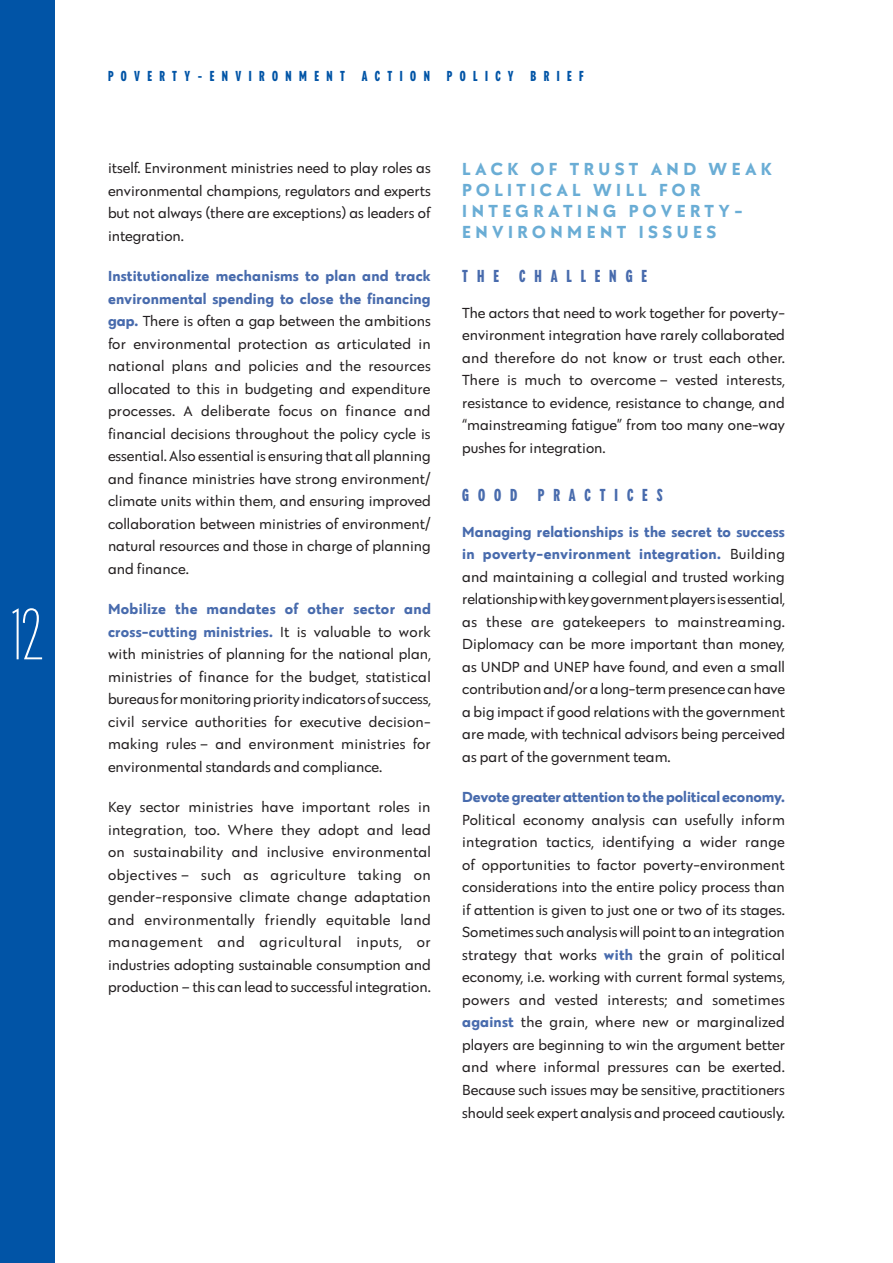
<style>
.page{position:relative;width:893px;height:1263px;background:#fff}
.page>*{position:absolute;margin:0;border:0;box-sizing:border-box;transform-origin:0 0}
.t1{font:100 condensed 75px "Galatea";color:#fff}
.t2{font:700 18px/21px "Galatea";letter-spacing:.25em;color:#6aadd5}
.t3{font:700 condensed 18px "Galatea";letter-spacing:.5em;color:#486bad}
.t4{font:15px/22.5px "Galatea";color:#231f20;text-align:justify}
.t5{font:700 15px "Galatea";letter-spacing:-.005em;color:#486bad}
.t6{font:700 condensed 15px "Galatea";letter-spacing:.5em;color:#0154a6}
.s1{font-weight:700;color:#486bad}
</style>
<div class="page">
<div style="left:0;top:0;width:55px;height:1263px;background:#0154a6"></div>
<h1 class="t1" style="left:12px;top:586px;width:32px">12</h1>
<p class="t6" style="left:108px;top:66px;width:477px">POVERTY-ENVIRONMENT ACTION POLICY BRIEF</p>
<p class="t4" style="left:108px;top:156px;width:324px">itself. Environment ministries need to play roles as environmental champions, regulators and experts but not always (there are exceptions) as leaders of integration.</p>
<p class="t4" style="left:108px;top:264px;width:324px"><span class="s1">Institutionalize mechanisms to plan and track environmental spending to close the financing gap.</span> There is often a gap between the ambitions for environmental protection as articulated in national plans and policies and the resources allocated to this in budgeting and expenditure processes. A deliberate focus on finance and financial decisions throughout the policy cycle is essential. Also essential is ensuring that all planning and finance ministries have strong environment/ climate units within them, and ensuring improved collaboration between ministries of environment/ natural resources and those in charge of planning and finance.</p>
<p class="t4" style="left:108px;top:597px;width:324px"><span class="s1">Mobilize the mandates of other sector and cross-cutting ministries.</span> It is valuable to work with ministries of planning for the national plan, ministries of finance for the budget, statistical bureaus for monitoring priority indicators of success, civil service authorities for executive decision&shy;making rules – and environment ministries for environmental standards and compliance.</p>
<p class="t4" style="left:108px;top:795px;width:324px">Key sector ministries have important roles in integration, too. Where they adopt and lead on sustainability and inclusive environmental objectives – such as agriculture taking on gender-responsive climate change adaptation and environmentally friendly equitable land management and agricultural inputs, or industries adopting sustainable consumption and production – this can lead to successful integration.</p>
<p class="t2" style="left:462px;top:158px;width:311px">LACK OF TRUST AND WEAK<br>POLITICAL WILL FOR<br>INTEGRATING POVERTY-<br>ENVIRONMENT ISSUES</p>
<p class="t3" style="left:462px;top:264px;width:186px">THE CHALLENGE</p>
<p class="t4" style="left:462px;top:301px;width:324px">The actors that need to work together for poverty&shy;environment integration have rarely collaborated and therefore do not know or trust each other.<br>There is much to overcome – vested interests, resistance to evidence, resistance to change, and “mainstreaming fatigue” from too many one-way pushes for integration.</p>
<p class="t3" style="left:462px;top:483px;width:202px">GOOD PRACTICES</p>
<p class="t4" style="left:462px;top:520px;width:324px"><span class="s1">Managing relationships is the secret to success in poverty-environment integration.</span> Building and maintaining a collegial and trusted working relationship with key government players is essential, as these are gatekeepers to mainstreaming.<br>Diplomacy can be more important than money, as UNDP and UNEP have found, and even a small contribution and/or a long-term presence can have a big impact if good relations with the government are made, with technical advisors being perceived as part of the government team.</p>
<p class="t5" style="left:462px;top:787px;width:324px">Devote greater attention to the political economy.</p>
<p class="t4" style="left:462px;top:808px;width:324px">Political economy analysis can usefully inform integration tactics, identifying a wider range of opportunities to factor poverty-environment considerations into the entire policy process than if attention is given to just one or two of its stages.<br>Sometimes such analysis will point to an integration strategy that works <span class="s1">with</span> the grain of political economy, i.e. working with current formal systems, powers and vested interests; and sometimes <span class="s1">against</span> the grain, where new or marginalized players are beginning to win the argument better and where informal pressures can be exerted.<br>Because such issues may be sensitive, practitioners should seek expert analysis and proceed cautiously.</p>
</div>
